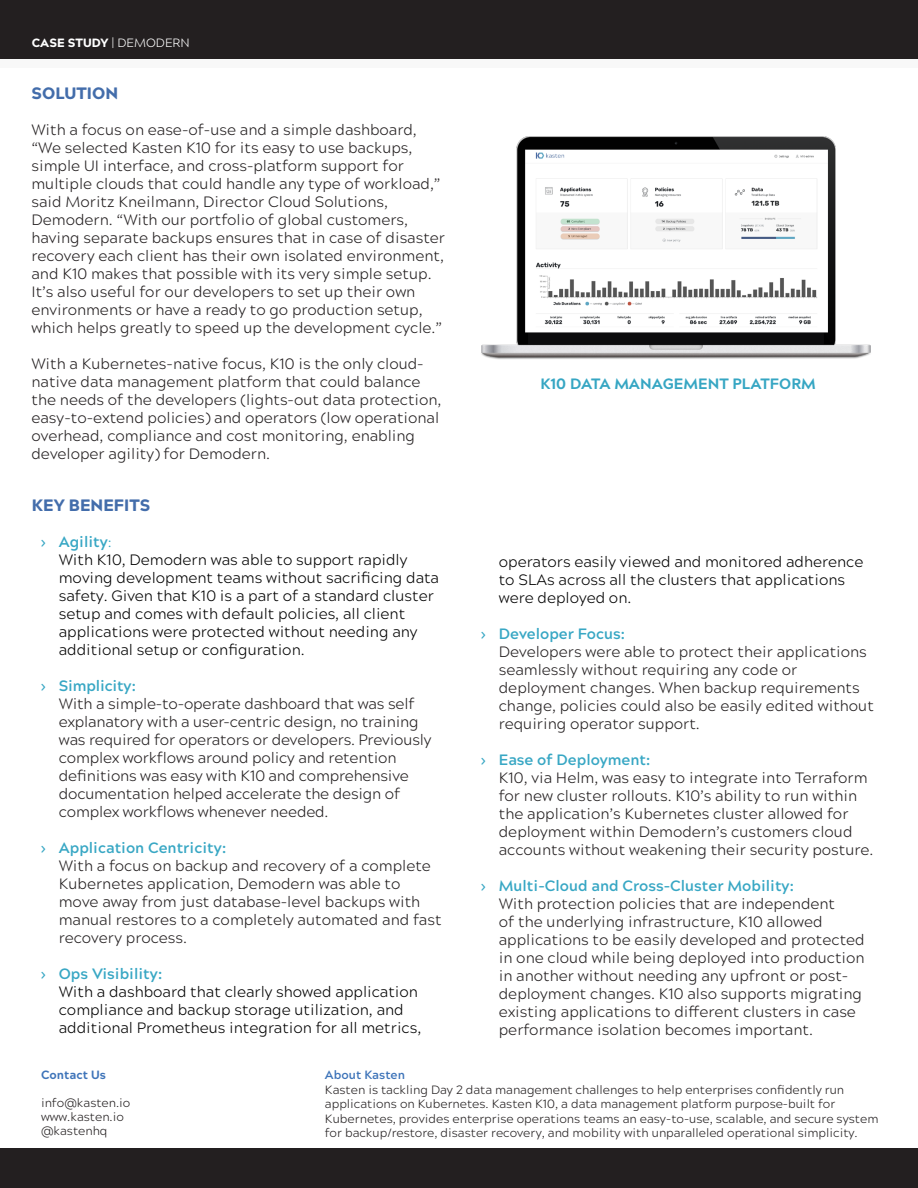
<style>
.page{position:relative;width:918px;height:1188px;background:#fff}
.page>*{position:absolute;margin:0;border:0;box-sizing:border-box;transform-origin:0 0}
.t1{font:900 16.5px "Acherus Grotesque";color:#436dab}
.t2{font:300 15px/18px "Acherus Grotesque";color:#231f20}
.t3{font:300 15px/18px "Acherus Grotesque";color:#000}
.t4{font:800 15px "Acherus Grotesque";color:#36a6c3}
.t5{font:300 12px/14.4px "Acherus Grotesque";color:#231f20}
.t6{font:900 12px "Acherus Grotesque";color:#fff}
.t7{font:700 12px "Acherus Grotesque";color:#3e74b9}
.t8{font:800 12px "Acherus Grotesque";color:#3e74b9}
.s1{font-weight:300}
.s2{font-weight:500;color:#38a7c4}
.s3{font-weight:700;color:#38a7c4}
.s4{color:#38a7c4}
</style>
<div class="page">
<div style="left:0;top:0;width:918px;height:60px;background:#231f20"></div>
<div style="left:0;top:1149px;width:918px;height:39px;background:#231f20"></div>
<img style="left:481px;top:137px;width:390px;height:223px">
<p class="t6" style="left:32px;top:33px;width:160px">CASE STUDY <span class="s1">| DEMODERN</span></p>
<p class="t1" style="left:32px;top:79px;width:88px">SOLUTION</p>
<p class="t2" style="left:32px;top:120px;width:415px">With a focus on ease-of-use and a simple dashboard, “We selected Kasten K10 for its easy to use backups, simple UI interface, and cross-platform support for multiple clouds that could handle any type of workload,” said Moritz Kneilmann, Director Cloud Solutions, Demodern. “With our portfolio of global customers, having separate backups ensures that in case of disaster recovery each client has their own isolated environment, and K10 makes that possible with its very simple setup.<br>It’s also useful for our developers to set up their own environments or have a ready to go production setup, which helps greatly to speed up the development cycle.”</p>
<p class="t2" style="left:32px;top:354px;width:412px">With a Kubernetes-native focus, K10 is the only cloud&shy;native data management platform that could balance the needs of the developers (lights-out data protection, easy-to-extend policies) and operators (low operational overhead, compliance and cost monitoring, enabling developer agility) for Demodern.</p>
<p class="t1" style="left:32px;top:491px;width:120px">KEY BENEFITS</p>
<p class="t3" style="left:59px;top:532px;width:382px;text-indent:-18px"><span class="s2">›</span> <span class="s3">Agility</span><span class="s4">:<br></span>With K10, Demodern was able to support rapidly moving development teams without sacrificing data safety. Given that K10 is a part of a standard cluster setup and comes with default policies, all client applications were protected without needing any additional setup or configuration.</p>
<p class="t2" style="left:59px;top:676px;width:374px;text-indent:-18px"><span class="s2">›</span> <span class="s3">Simplicity:<br></span>With a simple-to-operate dashboard that was self explanatory with a user-centric design, no training was required for operators or developers. Previously complex workflows around policy and retention definitions was easy with K10 and comprehensive documentation helped accelerate the design of complex workflows whenever needed.</p>
<p class="t2" style="left:59px;top:838px;width:384px;text-indent:-18px"><span class="s2">›</span> <span class="s3">Application Centricity:<br></span>With a focus on backup and recovery of a complete Kubernetes application, Demodern was able to move away from just database-level backups with manual restores to a completely automated and fast recovery process.</p>
<p class="t3" style="left:59px;top:964px;width:364px;text-indent:-18px"><span class="s2">›</span> <span class="s3">Ops Visibility:<br></span>With a dashboard that clearly showed application compliance and backup storage utilization, and additional Prometheus integration for all metrics,</p>
<p class="t4" style="left:540px;top:371px;width:277px">K10 DATA MANAGEMENT PLATFORM</p>
<p class="t3" style="left:499px;top:552px;width:366px">operators easily viewed and monitored adherence to SLAs across all the clusters that applications were deployed on.</p>
<p class="t2" style="left:499px;top:624px;width:377px;text-indent:-18px"><span class="s2">›</span> <span class="s3">Developer Focus:<br></span>Developers were able to protect their applications seamlessly without requiring any code or deployment changes. When backup requirements change, policies could also be easily edited without requiring operator support.</p>
<p class="t2" style="left:499px;top:750px;width:376px;text-indent:-18px"><span class="s2">›</span> <span class="s3">Ease of Deployment:<br></span>K10, via Helm, was easy to integrate into Terraform for new cluster rollouts. K10’s ability to run within the application’s Kubernetes cluster allowed for deployment within Demodern’s customers cloud accounts without weakening their security posture.</p>
<p class="t2" style="left:499px;top:876px;width:367px;text-indent:-18px"><span class="s2">›</span> <span class="s3">Multi-Cloud and Cross-Cluster Mobility:<br></span>With protection policies that are independent<br>of the underlying infrastructure, K10 allowed applications to be easily developed and protected in one cloud while being deployed into production in another without needing any upfront or post&shy;deployment changes. K10 also supports migrating existing applications to different clusters in case performance isolation becomes important.</p>
<p class="t8" style="left:41px;top:1065px;width:66px">Contact Us</p>
<p class="t5" style="left:41px;top:1095px;width:91px">info@kasten.io www.kasten.io @kastenhq</p>
<p class="t7" style="left:325px;top:1065px;width:81px">About Kasten</p>
<p class="t5" style="left:325px;top:1082px;width:555px">Kasten is tackling Day 2 data management challenges to help enterprises confidently run applications on Kubernetes. Kasten K10, a data management platform purpose-built for Kubernetes, provides enterprise operations teams an easy-to-use, scalable, and secure system for backup/restore, disaster recovery, and mobility with unparalleled operational simplicity.</p>
</div>
